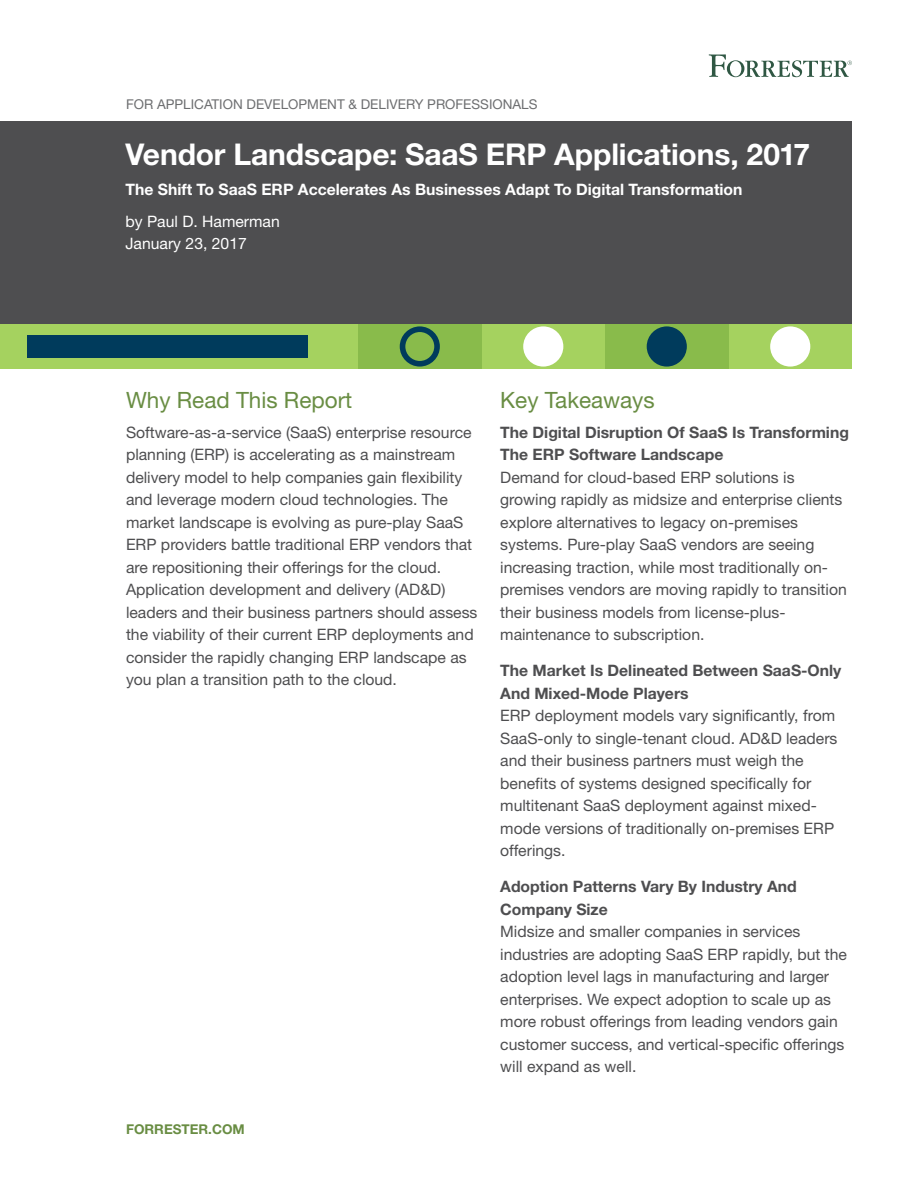
<style>
.page{position:relative;width:918px;height:1188px;background:#fff}
.page>*{position:absolute;margin:0;border:0;box-sizing:border-box;transform-origin:0 0}
.t1{font:700 30px "Helvetica Neue LT Std";letter-spacing:-.005em;color:#fff}
.t2{font:22.5px "Helvetica Neue LT Std";color:#698d43}
.t3{font:15.75px/22.5px "Helvetica Neue LT Std";color:#4e4e50}
.t4{font:700 15.75px/22.5px "Helvetica Neue LT Std";color:#4e4e50}
.t5{font:700 15.75px "Helvetica Neue LT Std";color:#fff}
.t6{font:15.75px/22.5px "Helvetica Neue LT Std";color:#fff}
.t7{font:13.5px "Helvetica Neue LT Std";color:#6d6e70}
.t8{font:700 13.5px "Helvetica Neue LT Std";color:#698d43}
</style>
<div class="page">
<div style="left:0;top:122px;width:852px;height:202px;background:#4e4e50"></div>
<div style="left:0;top:324px;width:852px;height:45px;background:#a5d25f"></div>
<div style="left:605px;top:324px;width:124px;height:45px;background:#89bb4b"></div>
<div style="left:358px;top:324px;width:124px;height:45px;background:#89bb4b"></div>
<svg style="left:400px;top:326px;width:40px;height:41px"></svg>
<div style="left:523px;top:326px;width:40px;height:41px;background:#fff;border-radius:50%"></div>
<div style="left:647px;top:326px;width:40px;height:41px;background:#003b5c;border-radius:50%"></div>
<div style="left:770px;top:326px;width:40px;height:41px;background:#fff;border-radius:50%"></div>
<div style="left:27px;top:335px;width:281px;height:23px;background:#003b5c"></div>
<svg style="left:709px;top:54px;width:143px;height:23px"></svg>
<p class="t7" style="left:126px;top:96px;width:413px">For Application Development &amp; Delivery Professionals</p>
<h1 class="t1" style="left:125px;top:136px;width:686px">Vendor Landscape: SaaS ERP Applications, 2017</h1>
<p class="t5" style="left:125px;top:180px;width:619px">The Shift To SaaS ERP Accelerates As Businesses Adapt To Digital Transformation</p>
<p class="t6" style="left:125px;top:210px;width:156px">by Paul D. Hamerman<br>January 23, 2017</p>
<h2 class="t2" style="left:126px;top:386px;width:228px">Why Read This Report</h2>
<p class="t3" style="left:126px;top:421px;width:353px">Software-as-a-service (SaaS) enterprise resource planning (ERP) is accelerating as a mainstream delivery model to help companies gain flexibility and leverage modern cloud technologies. The market landscape is evolving as pure-play SaaS ERP providers battle traditional ERP vendors that are repositioning their offerings for the cloud.<br>Application development and delivery (AD&amp;D) leaders and their business partners should assess the viability of their current ERP deployments and consider the rapidly changing ERP landscape as you plan a transition path to the cloud.</p>
<p class="t8" style="left:126px;top:1121px;width:29px">forrester</p>
<p class="t8" style="left:208px;top:1121px;width:38px">.com</p>
<h2 class="t2" style="left:500px;top:386px;width:156px">Key Takeaways</h2>
<p class="t4" style="left:500px;top:420px;width:350px">The Digital Disruption Of SaaS Is Transforming<br>The ERP Software Landscape</p>
<p class="t3" style="left:500px;top:466px;width:348px">Demand for cloud-based ERP solutions is growing rapidly as midsize and enterprise clients explore alternatives to legacy on-premises systems. Pure-play SaaS vendors are seeing increasing traction, while most traditionally on&shy;premises vendors are moving rapidly to transition their business models from license-plus&shy;maintenance to subscription.</p>
<p class="t4" style="left:500px;top:659px;width:343px">The Market Is Delineated Between SaaS-Only<br>And Mixed-Mode Players</p>
<p class="t3" style="left:500px;top:704px;width:339px">ERP deployment models vary significantly, from SaaS-only to single-tenant cloud. AD&amp;D leaders and their business partners must weigh the benefits of systems designed specifically for multitenant SaaS deployment against mixed&shy;mode versions of traditionally on-premises ERP offerings.</p>
<p class="t4" style="left:500px;top:875px;width:298px">Adoption Patterns Vary By Industry And<br>Company Size</p>
<p class="t3" style="left:500px;top:920px;width:348px">M idsize and smaller companies in services industries are adopting SaaS ERP rapidly, but the adoption level lags in manufacturing and larger enterprises. We expect adoption to scale up as more robust offerings from leading vendors gain customer success, and vertical-specific offerings will expand as well.</p>
</div>
